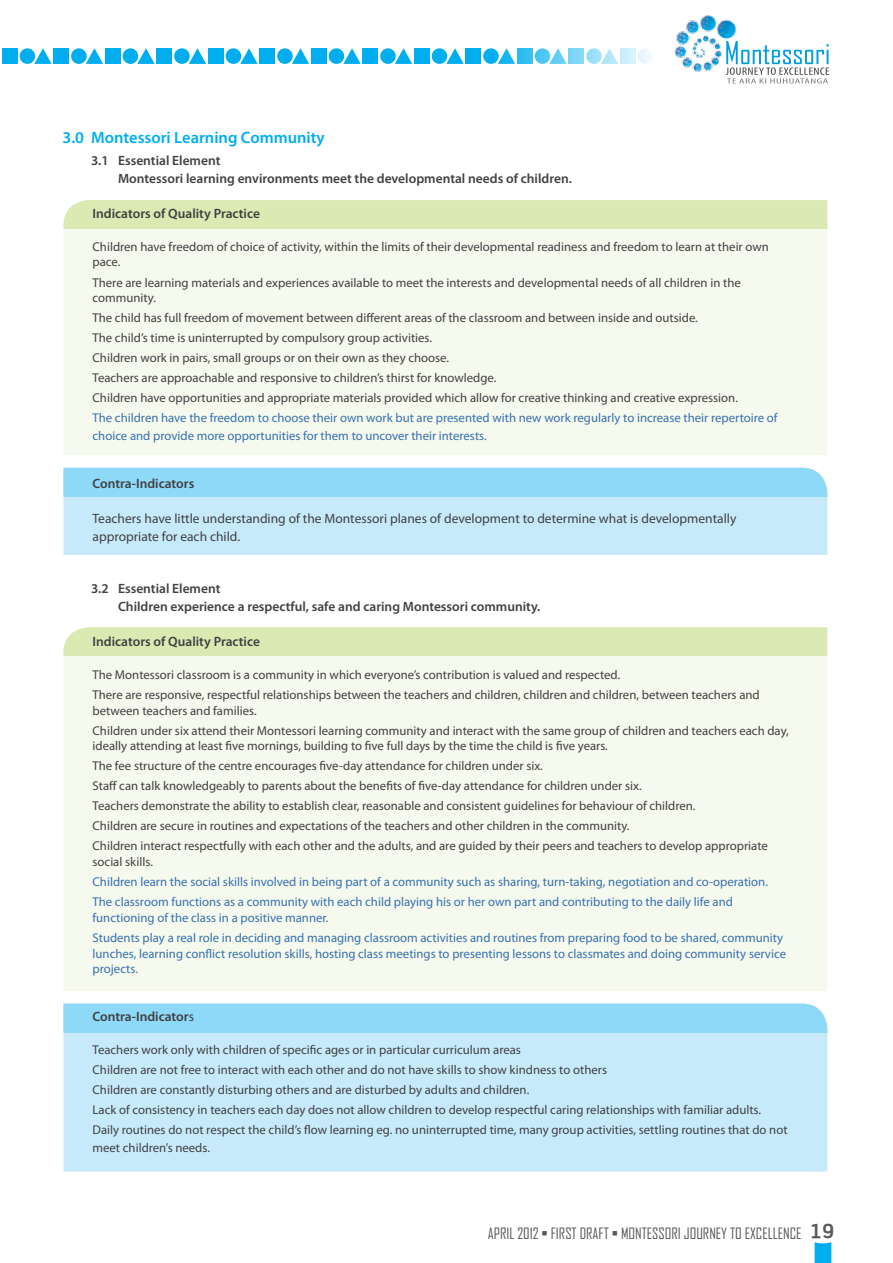
<style>
.page{position:relative;width:893px;height:1263px;background:#fff}
.page>*{position:absolute;margin:0;border:0;box-sizing:border-box;transform-origin:0 0}
.t1{font:600 16.5px "Myriad Pro";color:#00aeef}
.t2{font:15px "Agency FB";color:#58595b}
.t3{font:600 13.5px/18px "Myriad Pro";color:#414042}
.t4{font:13.5px/18px "Myriad Pro";color:#414042}
.t5{font:12.75px/20px "Myriad Pro";color:#414042}
.t6{font:12.75px/20px "Myriad Pro";color:#3771b0}
.s1{color:#6d6e71}
.s2{font-weight:400}
.s3{font-family:"Scene Alt";font-weight:700;font-size:19.5px}
</style>
<div class="page">
<svg style="left:815px;top:1242px;width:16px;height:21px"></svg>
<div style="left:2px;top:48px;width:15px;height:16px;background:#00aeef"></div>
<div style="left:20px;top:48px;width:15px;height:16px;background:#00aeef;border-radius:50%"></div>
<svg style="left:34px;top:48px;width:18px;height:16px"></svg>
<div style="left:53px;top:48px;width:16px;height:16px;background:#00aeef"></div>
<div style="left:71px;top:48px;width:16px;height:16px;background:#00aeef;border-radius:50%"></div>
<svg style="left:86px;top:48px;width:17px;height:16px"></svg>
<div style="left:105px;top:48px;width:15px;height:16px;background:#00aeef"></div>
<div style="left:123px;top:48px;width:15px;height:16px;background:#00aeef;border-radius:50%"></div>
<svg style="left:137px;top:48px;width:18px;height:16px"></svg>
<div style="left:156px;top:48px;width:16px;height:16px;background:#00aeef"></div>
<div style="left:174px;top:48px;width:16px;height:16px;background:#00aeef;border-radius:50%"></div>
<svg style="left:189px;top:48px;width:17px;height:16px"></svg>
<div style="left:208px;top:48px;width:15px;height:16px;background:#00aeef"></div>
<div style="left:226px;top:48px;width:15px;height:16px;background:#00aeef;border-radius:50%"></div>
<svg style="left:240px;top:48px;width:18px;height:16px"></svg>
<div style="left:259px;top:48px;width:16px;height:16px;background:#00aeef"></div>
<div style="left:277px;top:48px;width:16px;height:16px;background:#00aeef;border-radius:50%"></div>
<svg style="left:292px;top:48px;width:17px;height:16px"></svg>
<div style="left:311px;top:48px;width:15px;height:16px;background:#00aeef"></div>
<div style="left:329px;top:48px;width:15px;height:16px;background:#00aeef;border-radius:50%"></div>
<svg style="left:343px;top:48px;width:18px;height:16px"></svg>
<div style="left:362px;top:48px;width:16px;height:16px;background:#00aeef"></div>
<div style="left:380px;top:48px;width:16px;height:16px;background:#00aeef;border-radius:50%"></div>
<svg style="left:395px;top:48px;width:17px;height:16px"></svg>
<div style="left:414px;top:48px;width:15px;height:16px;background:#00aeef"></div>
<div style="left:432px;top:48px;width:15px;height:16px;background:#00aeef;border-radius:50%"></div>
<svg style="left:446px;top:48px;width:18px;height:16px"></svg>
<div style="left:465px;top:48px;width:16px;height:16px;background:#00aeef"></div>
<div style="left:483px;top:48px;width:16px;height:16px;background:#00aeef;border-radius:50%"></div>
<svg style="left:498px;top:48px;width:17px;height:16px"></svg>
<div style="left:517px;top:48px;width:15px;height:16px;background:#31bdf2"></div>
<svg style="left:535px;top:48px;width:15px;height:16px"></svg>
<svg style="left:549px;top:48px;width:18px;height:16px"></svg>
<div style="left:568px;top:48px;width:16px;height:16px;background:#80d6f6"></div>
<svg style="left:586px;top:48px;width:16px;height:16px"></svg>
<svg style="left:601px;top:48px;width:17px;height:16px"></svg>
<div style="left:620px;top:48px;width:15px;height:16px;background:#d0f0fc"></div>
<div style="left:638px;top:48px;width:15px;height:16px;background:#ecf8fd;border-radius:50%"></div>
<svg style="left:727px;top:41px;width:102px;height:43px"></svg>
<img style="left:674px;top:15px;width:63px;height:60px">
<div style="left:63px;top:497px;width:764px;height:58px;background:#c7eafb"></div>
<div style="left:63px;top:468px;width:764px;height:29px;background:#8ed8f8"></div>
<div style="left:63px;top:1032px;width:764px;height:139px;background:#c7eafb"></div>
<div style="left:63px;top:1003px;width:764px;height:29px;background:#8ed8f8"></div>
<div style="left:64px;top:229px;width:763px;height:226px;background:#f6f9ed"></div>
<div style="left:63px;top:200px;width:764px;height:29px;background:#dbeab3"></div>
<div style="left:64px;top:656px;width:763px;height:335px;background:#f6f9ed"></div>
<div style="left:63px;top:627px;width:764px;height:29px;background:#dbeab3"></div>
<p class="t1" style="left:63px;top:127px;width:264px">3.0 Montessori Learning Community</p>
<p class="t3" style="left:118px;top:151px;width:455px;text-indent:-27px">3.1 Essential Element<br>Montessori learning environments meet the developmental needs of children.</p>
<p class="t3" style="left:93px;top:204px;width:169px">Indicators of Quality Practice</p>
<p class="t5" style="left:93px;top:238px;width:678px;line-height:15.8px">Children have freedom of choice of activity, within the limits of their developmental readiness and freedom to learn at their own pace.</p>
<p class="t5" style="left:93px;top:274px;width:650px;line-height:15.8px">There are learning materials and experiences available to meet the interests and developmental needs of all children in the community.</p>
<p class="t5" style="left:93px;top:308px;width:647px">The child has full freedom of movement between different areas of the classroom and between inside and outside.<br>The child’s time is uninterrupted by compulsory group activities.<br>Children work in pairs, small groups or on their own as they choose.<br>Teachers are approachable and responsive to children’s thirst for knowledge.<br>Children have opportunities and appropriate materials provided which allow for creative thinking and creative expression.</p>
<p class="t6" style="left:93px;top:409px;width:687px;line-height:18px">The children have the freedom to choose their own work but are presented with new work regularly to increase their repertoire of choice and provide more opportunities for them to uncover their interests.</p>
<p class="t3" style="left:93px;top:474px;width:103px">Contra-Indicators</p>
<p class="t4" style="left:93px;top:509px;width:645px">Teachers have little understanding of the Montessori planes of development to determine what is developmentally appropriate for each child.</p>
<p class="t3" style="left:118px;top:579px;width:424px;text-indent:-27px">3.2 Essential Element<br>Children experience a respectful, safe and caring Montessori community.</p>
<p class="t3" style="left:93px;top:632px;width:169px">Indicators of Quality Practice</p>
<p class="t5" style="left:93px;top:664px;width:669px">The Montessori classroom is a community in which everyone’s contribution is valued and respected.<br>There are responsive, respectful relationships between the teachers and children, children and children, between teachers and</p>
<p class="t5" style="left:93px;top:700px;width:698px">between teachers and families.<br>Children under six attend their Montessori learning community and interact with the same group of children and teachers each day,</p>
<p class="t5" style="left:93px;top:736px;width:677px">ideally attending at least five mornings, building to five full days by the time the child is five years.<br>The fee structure of the centre encourages five-day attendance for children under six.<br>Staff can talk knowledgeably to parents about the benefits of five-day attendance for children under six.<br>Teachers demonstrate the ability to establish clear, reasonable and consistent guidelines for behaviour of children.<br>Children are secure in routines and expectations of the teachers and other children in the community.<br>Children interact respectfully with each other and the adults, and are guided by their peers and teachers to develop appropriate</p>
<p class="t5" style="left:93px;top:852px;width:62px">social skills.</p>
<p class="t6" style="left:93px;top:872px;width:677px">Children learn the social skills involved in being part of a community such as sharing, turn-taking, negotiation and co-operation.<br>The classroom functions as a community with each child playing his or her own part and contributing to the daily life and</p>
<p class="t6" style="left:93px;top:907px;width:692px">functioning of the class in a positive manner.<br>Students play a real role in deciding and managing classroom activities and routines from preparing food to be shared, community</p>
<p class="t6" style="left:93px;top:945px;width:695px;line-height:15.8px">lunches, learning conflict resolution skills, hosting class meetings to presenting lessons to classmates and doing community service projects<span class="s1">.</span></p>
<p class="t3" style="left:93px;top:1007px;width:103px">Contra-Indicator<span class="s2">s</span></p>
<p class="t5" style="left:93px;top:1039px;width:696px">Teachers work only with children of specific ages or in particular curriculum areas<br>Children are not free to interact with each other and do not have skills to show kindness to others<br>Children are constantly disturbing others and are disturbed by adults and children.<br>Lack of consistency in teachers each day does not allow children to develop respectful caring relationships with familiar adults.<br>Daily routines do not respect the child’s flow learning eg. no uninterrupted time, many group activities, settling routines that do not</p>
<p class="t5" style="left:93px;top:1137px;width:119px">meet children’s needs.</p>
<p class="t2" style="left:488px;top:1224px;width:154px">APRIL 2012 • FIRST DRAFT • MONTESS</p>
<p class="t2" style="left:665px;top:1224px;width:104px">ORI JOURNEY TO EXCELLEN</p>
<p class="t2" style="left:790px;top:1224px;width:46px">CE <span class="s3">19</span></p>
</div>
